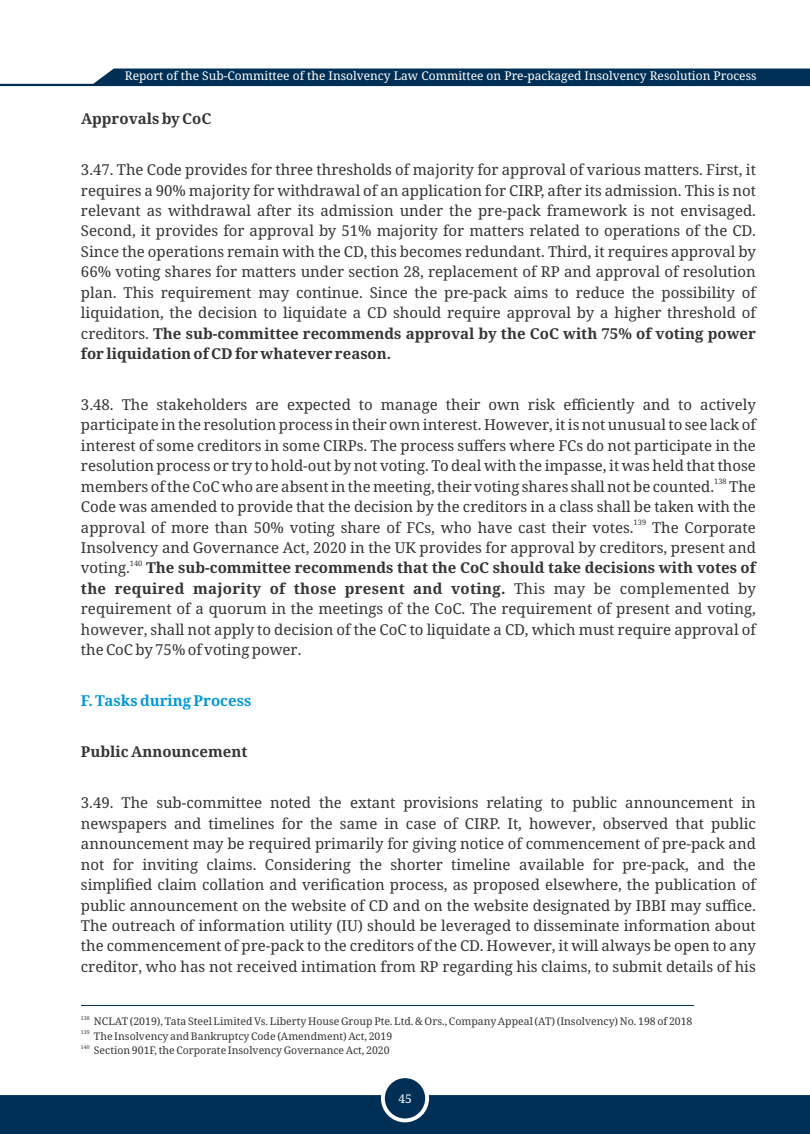
<style>
.page{position:relative;width:810px;height:1134px;background:#fff}
.page>*{position:absolute;margin:0;border:0;box-sizing:border-box;transform-origin:0 0}
.t1{font:15px/20.4px "Avrile Serif";color:#373435;text-align:justify}
.t2{font:700 15px "Avrile Serif";color:#373435}
.t3{font:700 15px "Avrile Serif";color:#0098da}
.t4{font:12px "Avrile Serif";color:#fefefe}
.t5{font:10.5px "Avrile Serif";color:#373435}
.t6{font:7.5px "Avrile Serif";color:#373435}
.t7{font:5.25px "Avrile Serif";color:#373435}
.s1{font-weight:700}
</style>
<div class="page">
<div style="left:385px;top:1078px;width:40px;height:40px;background:#002f55;border-radius:50%"></div>
<hr style="left:81px;top:1005px;width:613px;height:1px;background:#002f55">
<svg style="left:0;top:69px;width:810px;height:17px;background:#1c4668"></svg>
<div style="left:0;top:1095px;width:810px;height:39px;background:#002f55"></div>
<p class="t4" style="left:125px;top:68px;width:633px">Report of the Sub-Committee of the Insolvency Law Committee on Pre-packaged Insolvency Resolution Process</p>
<p class="t2" style="left:81px;top:108px;width:132px">Approvals by CoC</p>
<p class="t1" style="left:81px;top:159px;width:677px">3.47. The Code provides for three thresholds of majority for approval of various matters. First, it requires a 90% majority for withdrawal of an application for CIRP, after its admission. This is not relevant as withdrawal after its admission under the pre-pack framework is not envisaged.<br>Second, it provides for approval by 51% majority for matters related to operations of the CD.<br>Since the operations remain with the CD, this becomes redundant. Third, it requires approval by 66% voting shares for matters under section 28, replacement of RP and approval of resolution plan. This requirement may continue. Since the pre-pack aims to reduce the possibility of liquidation, the decision to liquidate a CD should require approval by a higher threshold of creditors. <span class="s1">The sub-committee recommends approval by the CoC with 75% of voting power for liquidation of CD for whatever reason.</span></p>
<p class="t1" style="left:81px;top:394px;width:677px">3.48. The stakeholders are expected to manage their own risk efficiently and to actively participate in the resolution process in their own interest. However, it is not unusual to see lack of interest of some creditors in some CIRPs. The process suffers where FCs do not participate in the resolution process or try to hold-out by not voting. To deal with the impasse, it was held that those</p>
<p class="t6" style="left:714px;top:476px;width:14px">138</p>
<p class="t1" style="left:81px;top:476px;width:676px">members of the CoC who are absent in the meeting, their voting shares shall not be counted. The<br>Code was amended to provide that the decision by the creditors in a class shall be taken with the</p>
<p class="t6" style="left:634px;top:517px;width:14px">139</p>
<p class="t1" style="left:81px;top:517px;width:676px">approval of more than 50% voting share of FCs, who have cast their votes. The Corporate<br>Insolvency and Governance Act, 2020 in the UK provides for approval by creditors, present and</p>
<p class="t6" style="left:130px;top:558px;width:14px">140</p>
<p class="t1" style="left:81px;top:557px;width:677px">voting. <span class="s1">The sub-committee recommends that the CoC should take decisions with votes of the required majority of those present and voting.</span> This may be complemented by requirement of a quorum in the meetings of the CoC. The requirement of present and voting, however, shall not apply to decision of the CoC to liquidate a CD, which must require approval of the CoC by 75% of voting power.</p>
<p class="t3" style="left:81px;top:690px;width:172px">F. Tasks during Process</p>
<p class="t2" style="left:81px;top:741px;width:168px">Public Announcement</p>
<p class="t1" style="left:81px;top:792px;width:677px">3.49. The sub-committee noted the extant provisions relating to public announcement in newspapers and timelines for the same in case of CIRP. It, however, observed that public announcement may be required primarily for giving notice of commencement of pre-pack and not for inviting claims. Considering the shorter timeline available for pre-pack, and the simplified claim collation and verification process, as proposed elsewhere, the publication of public announcement on the website of CD and on the website designated by IBBI may suffice.<br>The outreach of information utility (IU) should be leveraged to disseminate information about the commencement of pre-pack to the creditors of the CD. However, it will always be open to any creditor, who has not received intimation from RP regarding his claims, to submit details of his</p>
<p class="t7" style="left:81px;top:1014px;width:10px">138</p>
<p class="t5" style="left:94px;top:1014px;width:600px">NCLAT (2019), Tata Steel Limited Vs. Liberty House Group Pte. Ltd. &amp; Ors., Company Appeal (AT) (Insolvency) No. 198 of 2018</p>
<p class="t7" style="left:81px;top:1029px;width:10px">139</p>
<p class="t5" style="left:94px;top:1028px;width:300px">The Insolvency and Bankruptcy Code (Amendment) Act, 2019</p>
<p class="t7" style="left:81px;top:1043px;width:10px">140</p>
<p class="t5" style="left:94px;top:1043px;width:297px">Section 901F, the Corporate Insolvency Governance Act, 2020</p>
<p class="t4" style="left:398px;top:1090px;width:15px">45</p>
</div>
